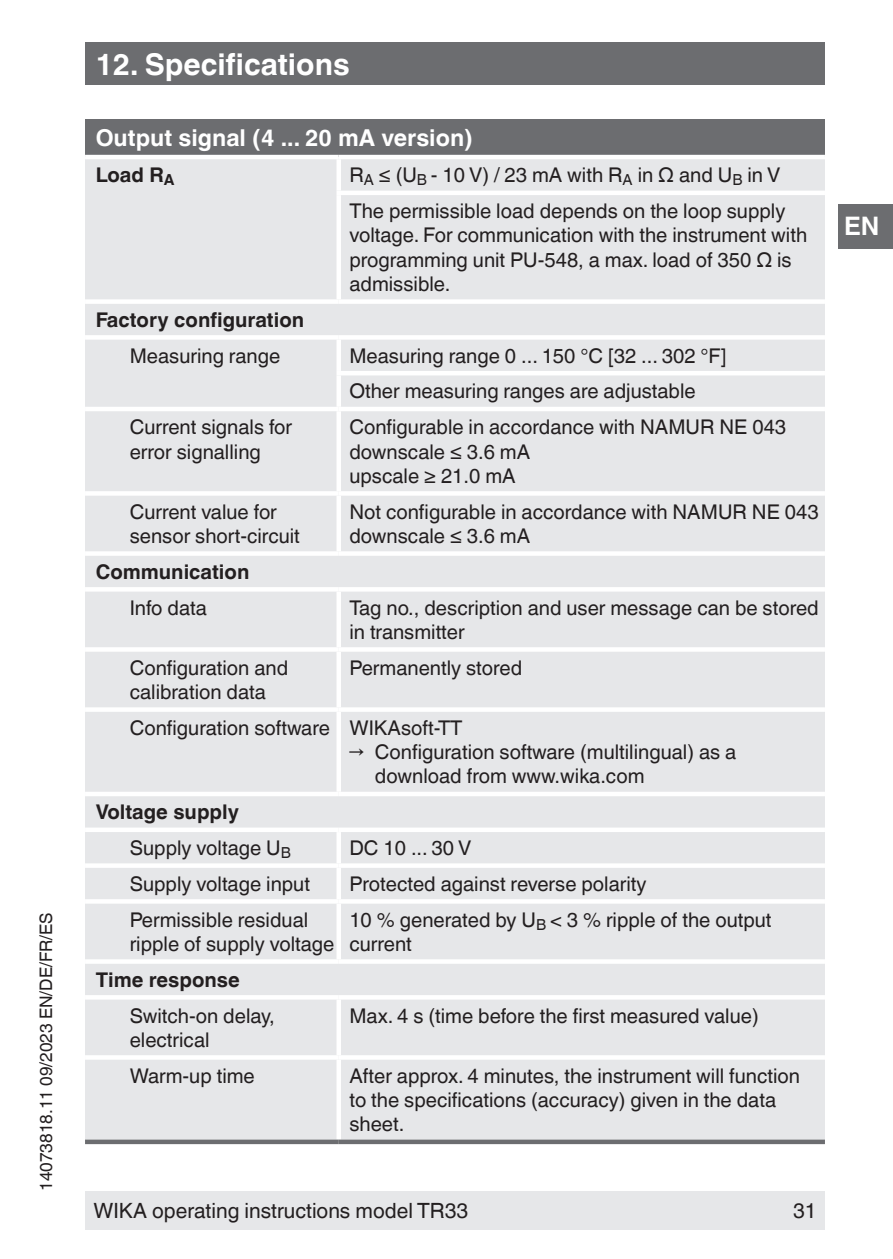
<style>
.page{position:relative;width:893px;height:1259px;background:#fff}
.page>*{position:absolute;margin:0;border:0;box-sizing:border-box;transform-origin:0 0}
.t1{font:700 30px "Helvetica World";color:#fff}
.t2{font:700 25.5px "Helvetica World";color:#fff}
.t3{font:700 23.4px "Helvetica World";color:#fff}
.t4{font:21px "Helvetica World";color:#231f20}
.t5{font:20.4px/24.3px "Helvetica World";color:#231f20}
.t6{font:700 20.4px "Helvetica World";color:#231f20}
.t7{font:17.4px "Helvetica World";color:#231f20}
.s1{font-weight:700}
</style>
<div class="page">
<div style="left:85px;top:1191px;width:740px;height:38px;background:#e6e7e9"></div>
<div style="left:838px;top:204px;width:55px;height:44px;background:#6c6d70"></div>
<div style="left:85px;top:43px;width:740px;height:42px;background:#6c6d70"></div>
<div style="left:85px;top:119px;width:740px;height:38px;background:#6c6d70"></div>
<div style="left:85px;top:159px;width:740px;height:980px;background:#e6e7e9"></div>
<hr style="left:336px;top:191px;width:489px;height:4px;background:#fff">
<hr style="left:85px;top:587px;width:254px;height:4px;background:#fff">
<hr style="left:339px;top:587px;width:486px;height:4px;background:#fff">
<div style="left:85px;top:647px;width:254px;height:5px;background:#fff"></div>
<div style="left:339px;top:647px;width:486px;height:5px;background:#fff"></div>
<div style="left:85px;top:791px;width:254px;height:5px;background:#fff"></div>
<div style="left:339px;top:791px;width:486px;height:5px;background:#fff"></div>
<div style="left:85px;top:827px;width:254px;height:5px;background:#fff"></div>
<div style="left:339px;top:827px;width:486px;height:5px;background:#fff"></div>
<div style="left:336px;top:159px;width:5px;height:32px;background:#fff"></div>
<div style="left:336px;top:195px;width:5px;height:104px;background:#fff"></div>
<div style="left:85px;top:335px;width:254px;height:5px;background:#fff"></div>
<div style="left:336px;top:340px;width:5px;height:31px;background:#fff"></div>
<div style="left:336px;top:375px;width:5px;height:32px;background:#fff"></div>
<hr style="left:85px;top:407px;width:254px;height:4px;background:#fff">
<hr style="left:85px;top:959px;width:254px;height:4px;background:#fff">
<hr style="left:339px;top:959px;width:486px;height:4px;background:#fff">
<hr style="left:85px;top:995px;width:254px;height:4px;background:#fff">
<hr style="left:339px;top:995px;width:486px;height:4px;background:#fff">
<div style="left:339px;top:335px;width:486px;height:5px;background:#fff"></div>
<hr style="left:336px;top:371px;width:489px;height:4px;background:#fff">
<hr style="left:339px;top:407px;width:486px;height:4px;background:#fff">
<div style="left:336px;top:411px;width:5px;height:80px;background:#fff"></div>
<div style="left:85px;top:491px;width:254px;height:5px;background:#fff"></div>
<div style="left:339px;top:491px;width:486px;height:5px;background:#fff"></div>
<div style="left:336px;top:496px;width:5px;height:55px;background:#fff"></div>
<div style="left:85px;top:551px;width:254px;height:5px;background:#fff"></div>
<div style="left:339px;top:551px;width:486px;height:5px;background:#fff"></div>
<div style="left:85px;top:863px;width:254px;height:5px;background:#fff"></div>
<div style="left:339px;top:863px;width:486px;height:5px;background:#fff"></div>
<div style="left:336px;top:868px;width:5px;height:31px;background:#fff"></div>
<div style="left:336px;top:999px;width:5px;height:56px;background:#fff"></div>
<hr style="left:85px;top:1055px;width:254px;height:4px;background:#fff">
<hr style="left:339px;top:1055px;width:486px;height:4px;background:#fff">
<div style="left:336px;top:1059px;width:5px;height:80px;background:#fff"></div>
<div style="left:85px;top:1139px;width:254px;height:5px;background:#6c6d70"></div>
<div style="left:339px;top:1139px;width:486px;height:5px;background:#6c6d70"></div>
<div style="left:85px;top:299px;width:254px;height:5px;background:#fff"></div>
<div style="left:339px;top:299px;width:486px;height:5px;background:#fff"></div>
<div style="left:85px;top:707px;width:254px;height:5px;background:#fff"></div>
<hr style="left:85px;top:899px;width:254px;height:4px;background:#fff">
<div style="left:336px;top:591px;width:5px;height:56px;background:#fff"></div>
<div style="left:336px;top:652px;width:5px;height:55px;background:#fff"></div>
<div style="left:336px;top:712px;width:5px;height:79px;background:#fff"></div>
<div style="left:336px;top:832px;width:5px;height:31px;background:#fff"></div>
<div style="left:336px;top:903px;width:5px;height:56px;background:#fff"></div>
<div style="left:339px;top:707px;width:486px;height:5px;background:#fff"></div>
<hr style="left:339px;top:899px;width:486px;height:4px;background:#fff">
<hr style="left:85px;top:155px;width:254px;height:4px;background:#fff">
<hr style="left:339px;top:155px;width:486px;height:4px;background:#fff">
<p class="t7" style="left:36px;top:1191px;width:280px;rotate:-90deg">14073818.11 09/2023 EN/DE/FR/ES</p>
<h1 class="t1" style="left:96px;top:47px;width:256px">12. Specifications</h1>
<p class="t3" style="left:96px;top:125px;width:379px">Output signal (4 ... 20 mA version)</p>
<p class="t6" style="left:96px;top:163px;width:80px">Load R<sub>A</sub></p>
<p class="t5" style="left:349px;top:157px;width:437px;line-height:35.7px">R<sub>A</sub> ≤ (U<sub>B</sub> - 10 V) / 23 mA with R<sub>A</sub> in Ω and U<sub>B</sub> in V<br>The permissible load depends on the loop supply</p>
<p class="t5" style="left:349px;top:223px;width:459px">voltage. For communication with the instrument with programming unit PU-548, a max. load of 350 Ω is admissible.</p>
<p class="t6" style="left:96px;top:308px;width:210px">Factory configuration</p>
<p class="t5" style="left:130px;top:343px;width:152px">Measuring range</p>
<p class="t5" style="left:349px;top:338px;width:378px;line-height:35.7px">Measuring range 0 ... 150 °C [32 ... 302 °F]<br>Other measuring ranges are adjustable</p>
<p class="t5" style="left:130px;top:415px;width:164px">Current signals for error signalling</p>
<p class="t5" style="left:349px;top:415px;width:438px">Configurable in accordance with NAMUR NE 043 downscale ≤ 3.6 mA<br>upscale ≥ 21.0 mA</p>
<p class="t5" style="left:130px;top:499px;width:172px">Current value for sensor short-circuit</p>
<p class="t5" style="left:349px;top:499px;width:471px">Not configurable in accordance with NAMUR NE 043 downscale ≤ 3.6 mA</p>
<p class="t6" style="left:96px;top:560px;width:155px">Communication</p>
<p class="t5" style="left:130px;top:595px;width:79px">Info data</p>
<p class="t5" style="left:349px;top:595px;width:471px">Tag no., description and user message can be stored in transmitter</p>
<p class="t5" style="left:130px;top:655px;width:160px">Configuration and calibration data</p>
<p class="t5" style="left:349px;top:655px;width:174px">Permanently stored</p>
<p class="t5" style="left:130px;top:715px;width:334px">Configuration software WIKAsoft-TT</p>
<p class="t5" style="left:375px;top:740px;width:363px;text-indent:-26px">→ Configuration software (multilingual) as a download from www.wika.com</p>
<p class="t5" style="left:130px;top:794px;width:163px;line-height:35.7px;text-indent:-34px"><span class="s1">Voltage supply<br></span>Supply voltage U<sub>B</sub></p>
<p class="t5" style="left:349px;top:836px;width:123px">DC 10 ... 30 V</p>
<p class="t5" style="left:130px;top:871px;width:182px">Supply voltage input</p>
<p class="t5" style="left:349px;top:871px;width:299px">Protected against reverse polarity</p>
<p class="t5" style="left:130px;top:907px;width:206px">Permissible residual ripple of supply voltage</p>
<p class="t5" style="left:349px;top:907px;width:424px">10 % generated by U<sub>B</sub> &lt; 3 % ripple of the output current</p>
<p class="t6" style="left:96px;top:967px;width:146px">Time response</p>
<p class="t5" style="left:130px;top:1003px;width:147px">Switch-on delay, electrical</p>
<p class="t5" style="left:349px;top:1003px;width:411px">Max. 4 s (time before the first measured value)</p>
<p class="t5" style="left:130px;top:1063px;width:127px">Warm-up time</p>
<p class="t5" style="left:349px;top:1063px;width:452px">After approx. 4 minutes, the instrument will function to the specifications (accuracy) given in the data sheet.</p>
<p class="t2" style="left:844px;top:212px;width:37px">EN</p>
<p class="t4" style="left:94px;top:1198px;width:376px">WIKA operating instructions model TR33</p>
<p class="t4" style="left:793px;top:1198px;width:25px">31</p>
</div>
